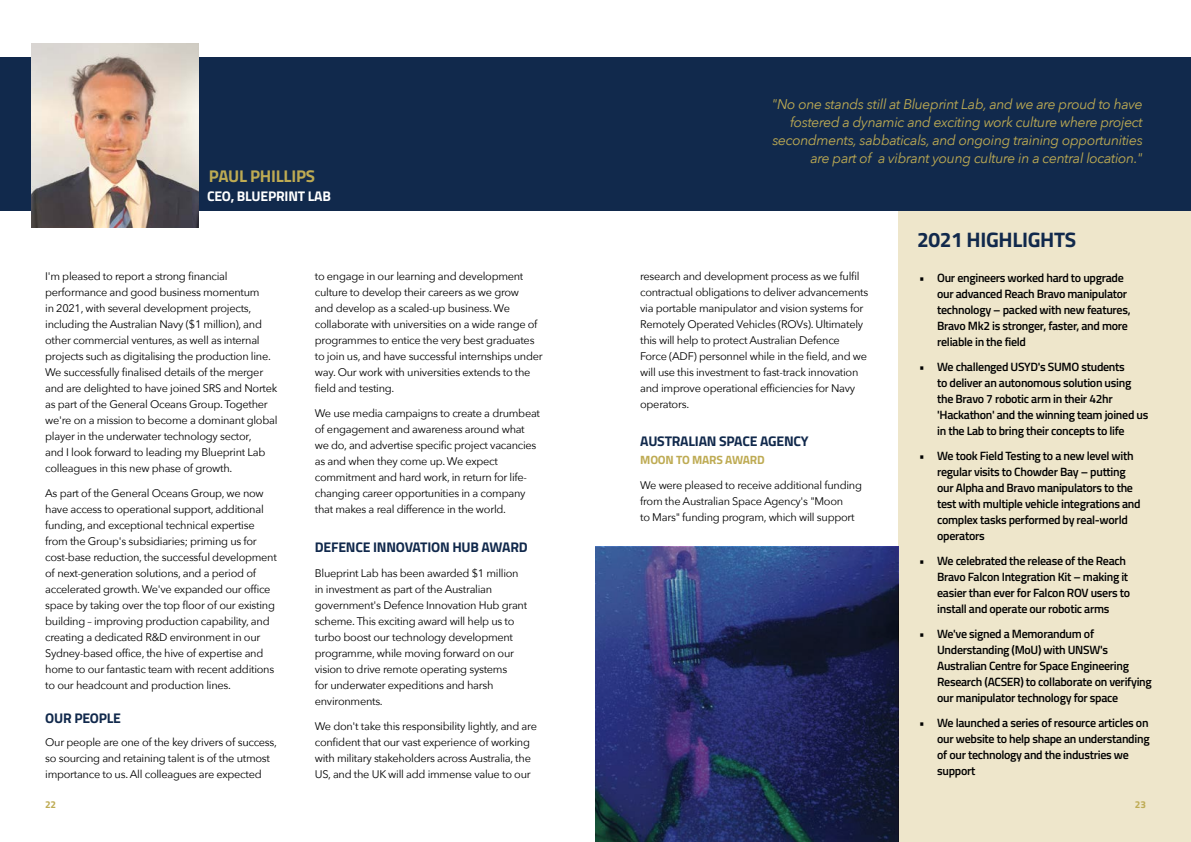
<style>
.page{position:relative;width:1191px;height:842px;background:#fff}
.page>*{position:absolute;margin:0;border:0;box-sizing:border-box;transform-origin:0 0}
.t1{font:700 21px "Titillium Web";letter-spacing:-.015em;color:#11294c}
.t2{font:700 17px "Titillium Web";letter-spacing:-.015em;color:#beab53}
.t3{font:italic 14px/18px "Avenir Next";letter-spacing:-.025em;color:#beab53;text-align:right}
.t4{font:700 14px "Titillium Web";letter-spacing:-.015em;color:#11294c}
.t5{font:700 14px "Titillium Web";letter-spacing:-.015em;color:#fff}
.t6{font:600 12px/16px "Titillium Web";letter-spacing:-.025em;color:#000}
.t7{font:700 12px "Titillium Web";letter-spacing:-.015em;color:#beab53}
.t8{font:11px/16px "Avenir Next";letter-spacing:-.025em;color:#000}
.t9{font:700 10px "Titillium Web";color:#beab53}
</style>
<div class="page">
<div style="left:898px;top:198px;width:293px;height:644px;background:#eee6cb"></div>
<div style="left:0;top:57px;width:1191px;height:153px;background:#11294c"></div>
<img style="left:32px;top:43px;width:166px;height:185px">
<svg style="left:595px;top:547px;width:303px;height:295px"></svg>
<h2 class="t2" style="left:209px;top:163px;width:108px">PAUL PHILLIPS</h2>
<p class="t5" style="left:207px;top:186px;width:125px">CEO, BLUEPRINT LAB</p>
<p class="t8" style="left:45px;top:267px;width:234px">I'm pleased to report a strong financial performance and good business momentum<br>in 2021, with several development projects, including the Australian Navy ($1 million), and other commercial ventures, as well as internal projects such as digitalising the production line.<br>We successfully finalised details of the merger and are delighted to have joined SRS and Nortek as part of the General Oceans Group. Together we're on a mission to become a dominant global player in the underwater technology sector,<br>and I look forward to leading my Blueprint Lab colleagues in this new phase of growth.</p>
<p class="t8" style="left:45px;top:484px;width:233px">As part of the General Oceans Group, we now have access to operational support, additional funding, and exceptional technical expertise from the Group's subsidiaries; priming us for cost-base reduction, the successful development of next-generation solutions, and a period of accelerated growth. We've expanded our office space by taking over the top floor of our existing building – improving production capability, and creating a dedicated R&amp;D environment in our Sydney-based office, the hive of expertise and home to our fantastic team with recent additions to our headcount and production lines.</p>
<p class="t4" style="left:45px;top:708px;width:77px">OUR PEOPLE</p>
<p class="t8" style="left:45px;top:734px;width:233px">Our people are one of the key drivers of success, so sourcing and retaining talent is of the utmost importance to us. All colleagues are expected</p>
<p class="t8" style="left:315px;top:267px;width:229px">to engage in our learning and development culture to develop their careers as we grow<br>and develop as a scaled-up business. We collaborate with universities on a wide range of programmes to entice the very best graduates to join us, and have successful internships under way. Our work with universities extends to the field and testing.</p>
<p class="t8" style="left:315px;top:404px;width:227px">We use media campaigns to create a drumbeat of engagement and awareness around what we do, and advertise specific project vacancies as and when they come up. We expect commitment and hard work, in return for life&shy;changing career opportunities in a company that makes a real difference in the world.</p>
<p class="t4" style="left:315px;top:537px;width:214px">DEFENCE INNOVATION HUB AWARD</p>
<p class="t8" style="left:315px;top:565px;width:214px">Blueprint Lab has been awarded $1 million in investment as part of the Australian government's Defence Innovation Hub grant scheme. This exciting award will help us to turbo boost our technology development programme, while moving forward on our vision to drive remote operating systems<br>for underwater expeditions and harsh environments.</p>
<p class="t8" style="left:315px;top:718px;width:224px">We don't take this responsibility lightly, and are confident that our vast experience of working with military stakeholders across Australia, the US, and the UK will add immense value to our</p>
<p class="t3" style="left:771px;top:95px;width:372px">"No one stands still at Blueprint Lab, and we are proud to have fostered a dynamic and exciting work culture where project secondments, sabbaticals, and ongoing training opportunities are part of a vibrant young culture in a central location."</p>
<p class="t8" style="left:640px;top:267px;width:230px">research and development process as we fulfil contractual obligations to deliver advancements via portable manipulator and vision systems for Remotely Operated Vehicles (ROVs). Ultimately this will help to protect Australian Defence Force (ADF) personnel while in the field, and we will use this investment to fast-track innovation and improve operational efficiencies for Navy operators.</p>
<p class="t4" style="left:640px;top:431px;width:170px">AUSTRALIAN SPACE AGENCY</p>
<p class="t7" style="left:640px;top:451px;width:126px">MOON TO MARS AWARD</p>
<p class="t8" style="left:640px;top:477px;width:223px">We were pleased to receive additional funding from the Australian Space Agency's "Moon<br>to Mars" funding program, which will support</p>
<h1 class="t1" style="left:917px;top:223px;width:161px">2021 HIGHLIGHTS</h1>
<p class="t6" style="left:937px;top:269px;width:195px;text-indent:-18px">• Our engineers worked hard to upgrade our advanced Reach Bravo manipulator technology – packed with new features, Bravo Mk2 is stronger, faster, and more reliable in the field</p>
<p class="t6" style="left:937px;top:358px;width:213px;text-indent:-18px">• We challenged USYD's SUMO students<br>to deliver an autonomous solution using the Bravo 7 robotic arm in their 42hr 'Hackathon' and the winning team joined us in the Lab to bring their concepts to life</p>
<p class="t6" style="left:937px;top:447px;width:205px;text-indent:-18px">• We took Field Testing to a new level with regular visits to Chowder Bay – putting our Alpha and Bravo manipulators to the test with multiple vehicle integrations and complex tasks performed by real-world operators</p>
<p class="t6" style="left:937px;top:552px;width:194px;text-indent:-18px">• We celebrated the release of the Reach Bravo Falcon Integration Kit – making it easier than ever for Falcon ROV users to install and operate our robotic arms</p>
<p class="t6" style="left:937px;top:625px;width:216px;text-indent:-18px">• We've signed a Memorandum of Understanding (MoU) with UNSW's Australian Centre for Space Engineering Research (ACSER) to collaborate on verifying our manipulator technology for space</p>
<p class="t6" style="left:937px;top:714px;width:214px;text-indent:-18px">• We launched a series of resource articles on our website to help shape an understanding of our technology and the industries we support</p>
<p class="t9" style="left:45px;top:797px;width:13px">22</p>
<p class="t9" style="left:1134px;top:797px;width:13px">23</p>
</div>
